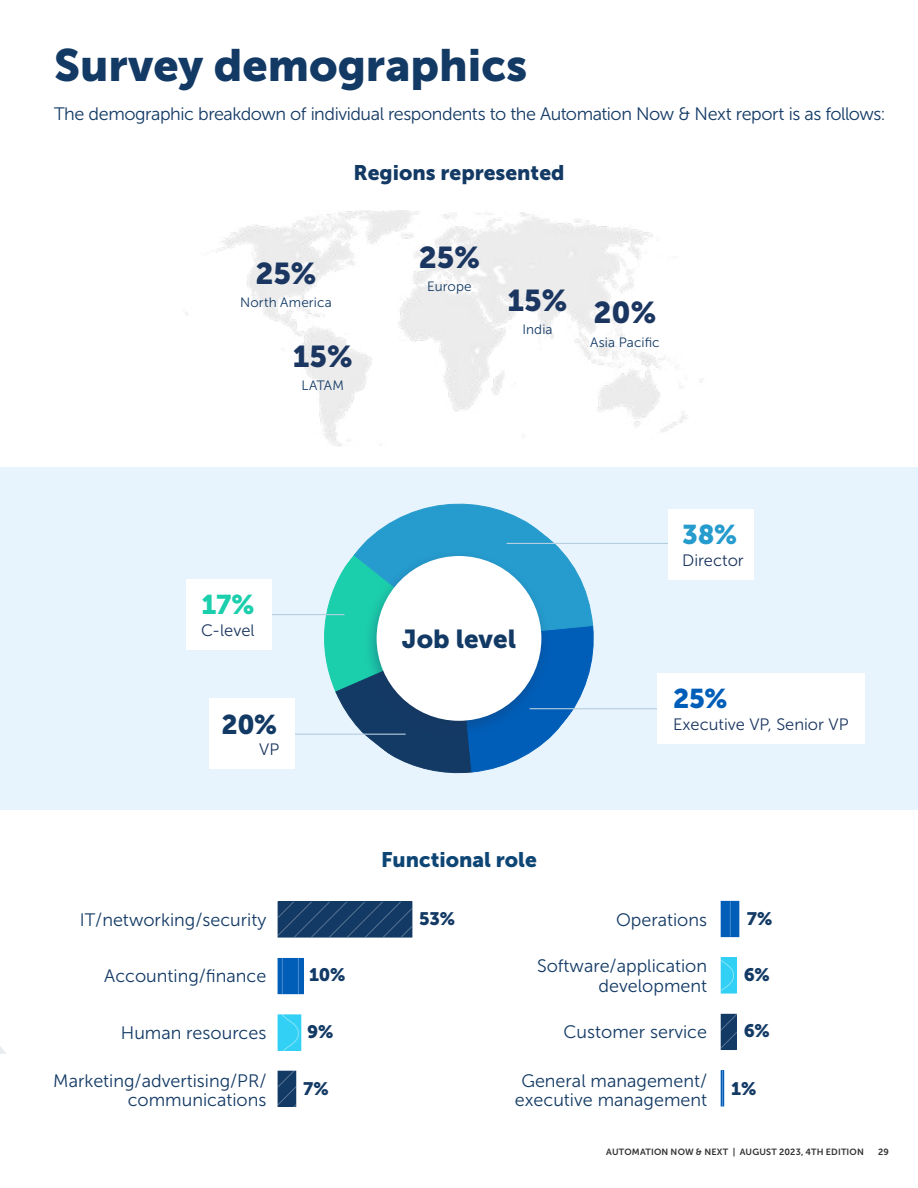
<style>
.page{position:relative;width:918px;height:1188px;background:#fff}
.page>*{position:absolute;margin:0;border:0;box-sizing:border-box;transform-origin:0 0}
.t1{font:45px "Museo Sans 900";color:#133a65}
.t2{font:30px "Museo Sans 900";color:#1b3660}
.t3{font:27px "Museo Sans 900";color:#133a65}
.t4{font:27px "Museo Sans 900";color:#1bceac}
.t5{font:27px "Museo Sans 900";color:#269bcd}
.t6{font:27px "Museo Sans 900";color:#005eb8}
.t7{font:25.95px "Museo Sans 900";color:#133a65}
.t8{font:21px "Museo Sans 900";color:#133a65}
.t9{font:21px "Museo Sans 900";color:#0d4574}
.t10{font:18px/19.5px "Museo Sans 300";color:#133a65;text-align:right}
.t11{font:18px "Museo Sans 300";letter-spacing:-.025em;color:#133a65}
.t12{font:18px "Museo Sans 900";color:#133a65}
.t13{font:16.5px "Museo Sans 300";color:#1b3660}
.t14{font:13.5px "Museo Sans 300";letter-spacing:.005em;color:#133a65}
.t15{font:9px "Museo Sans 700";letter-spacing:.02em;color:#333232}
</style>
<div class="page">
<div style="left:0;top:467px;width:918px;height:343px;background:#e8f4fd"></div>
<svg style="left:0;top:1046px;width:6px;height:8px"></svg>
<img style="left:185px;top:211px;width:518px;height:236px">
<div style="left:278px;top:1015px;width:23px;height:35px;border:1px solid #33d0f5"></div>
<svg style="left:279px;top:1015px;width:20px;height:35px"></svg>
<div style="left:278px;top:958px;width:25px;height:36px;background:#005eb8"></div>
<svg style="left:278px;top:902px;width:134px;height:35px;background:#183e68"></svg>
<svg style="left:278px;top:1071px;width:18px;height:35px"></svg>
<hr style="left:282px;top:958px;width:1px;height:36px;background:#fff">
<hr style="left:298px;top:958px;width:1px;height:36px;background:#fff">
<div style="left:721px;top:958px;width:15px;height:35px;border:1px solid #33d0f5"></div>
<svg style="left:721px;top:958px;width:13px;height:35px"></svg>
<div style="left:721px;top:901px;width:18px;height:36px;background:#005eb8"></div>
<div style="left:721px;top:1071px;width:3px;height:35px;border:1px solid #005eb8"></div>
<svg style="left:721px;top:1014px;width:15px;height:36px"></svg>
<hr style="left:730px;top:901px;width:1px;height:36px;background:#fff">
<hr style="left:722px;top:1071px;width:1px;height:35px;background:#fff">
<svg style="left:316px;top:503px;width:284px;height:271px"></svg>
<div style="left:364px;top:551px;width:186px;height:186px;background:#1b3660;opacity:.36"></div>
<div style="left:377px;top:556px;width:164px;height:165px;background:#fff;border-radius:50%"></div>
<hr style="left:261px;top:734px;width:145px;height:1px;background:#b5cee0">
<div style="left:209px;top:699px;width:85px;height:70px;background:#fff"></div>
<hr style="left:200px;top:614px;width:145px;height:1px;background:#b5cee0">
<div style="left:187px;top:579px;width:85px;height:70px;background:#fff"></div>
<hr style="left:507px;top:543px;width:199px;height:1px;background:#b5cee0">
<div style="left:668px;top:509px;width:86px;height:70px;background:#fff"></div>
<hr style="left:530px;top:708px;width:199px;height:1px;background:#b5cee0">
<div style="left:657px;top:673px;width:208px;height:70px;background:#fff"></div>
<h1 class="t1" style="left:54px;top:40px;width:475px">Survey demographics</h1>
<p class="t11" style="left:54px;top:105px;width:833px">The demographic breakdown of individual respondents to the Automation Now &amp; Next report is as follows:</p>
<p class="t8" style="left:353px;top:161px;width:213px">Regions represented</p>
<h2 class="t2" style="left:255px;top:256px;width:63px">25%</h2>
<p class="t14" style="left:240px;top:295px;width:93px">North America</p>
<h2 class="t2" style="left:419px;top:240px;width:63px">25%</h2>
<p class="t14" style="left:427px;top:279px;width:46px">Europe</p>
<h2 class="t2" style="left:508px;top:289px;width:150px">15% 20%</h2>
<p class="t14" style="left:522px;top:322px;width:32px">India</p>
<h2 class="t2" style="left:293px;top:340px;width:61px">15%</h2>
<p class="t14" style="left:301px;top:379px;width:44px">LATAM</p>
<h3 class="t4" style="left:201px;top:590px;width:55px">17%</h3>
<p class="t13" style="left:201px;top:622px;width:55px">C-level</p>
<h3 class="t3" style="left:221px;top:709px;width:57px">20%</h3>
<p class="t13" style="left:259px;top:741px;width:22px">VP</p>
<h3 class="t7" style="left:402px;top:624px;width:116px">Job level</h3>
<p class="t9" style="left:381px;top:847px;width:157px">Functional role</p>
<p class="t14" style="left:590px;top:335px;width:71px">Asia Pacific</p>
<h3 class="t5" style="left:682px;top:519px;width:56px">38%</h3>
<p class="t13" style="left:682px;top:551px;width:63px">Director</p>
<h3 class="t6" style="left:673px;top:683px;width:56px">25%</h3>
<p class="t13" style="left:673px;top:715px;width:177px">Executive VP, Senior VP</p>
<p class="t12" style="left:747px;top:908px;width:27px">7%</p>
<p class="t12" style="left:419px;top:908px;width:37px">53%</p>
<p class="t10" style="left:80px;top:910px;width:188px">IT/networking/security</p>
<p class="t10" style="left:104px;top:966px;width:164px">Accounting/finance</p>
<p class="t10" style="left:537px;top:956px;width:172px">Software/application development</p>
<p class="t10" style="left:121px;top:1023px;width:147px">Human resources</p>
<p class="t10" style="left:616px;top:910px;width:93px">Operations</p>
<p class="t12" style="left:309px;top:964px;width:38px">10%</p>
<p class="t12" style="left:744px;top:964px;width:28px">6%</p>
<p class="t12" style="left:744px;top:1020px;width:28px">6%</p>
<p class="t12" style="left:307px;top:1022px;width:28px">9%</p>
<p class="t10" style="left:563px;top:1022px;width:145px">Customer service</p>
<p class="t10" style="left:515px;top:1071px;width:194px;text-align:center">General management/ executive management</p>
<p class="t10" style="left:53px;top:1071px;width:215px">Marketing/advertising/PR/ communications</p>
<p class="t12" style="left:303px;top:1079px;width:27px">7%</p>
<p class="t12" style="left:731px;top:1079px;width:27px">1%</p>
<p class="t15" style="left:606px;top:1147px;width:259px">AUTOMATION NOW &amp; NEXT | AUGUST 2023, 4TH EDITION</p>
<p class="t15" style="left:878px;top:1147px;width:12px">29</p>
</div>
